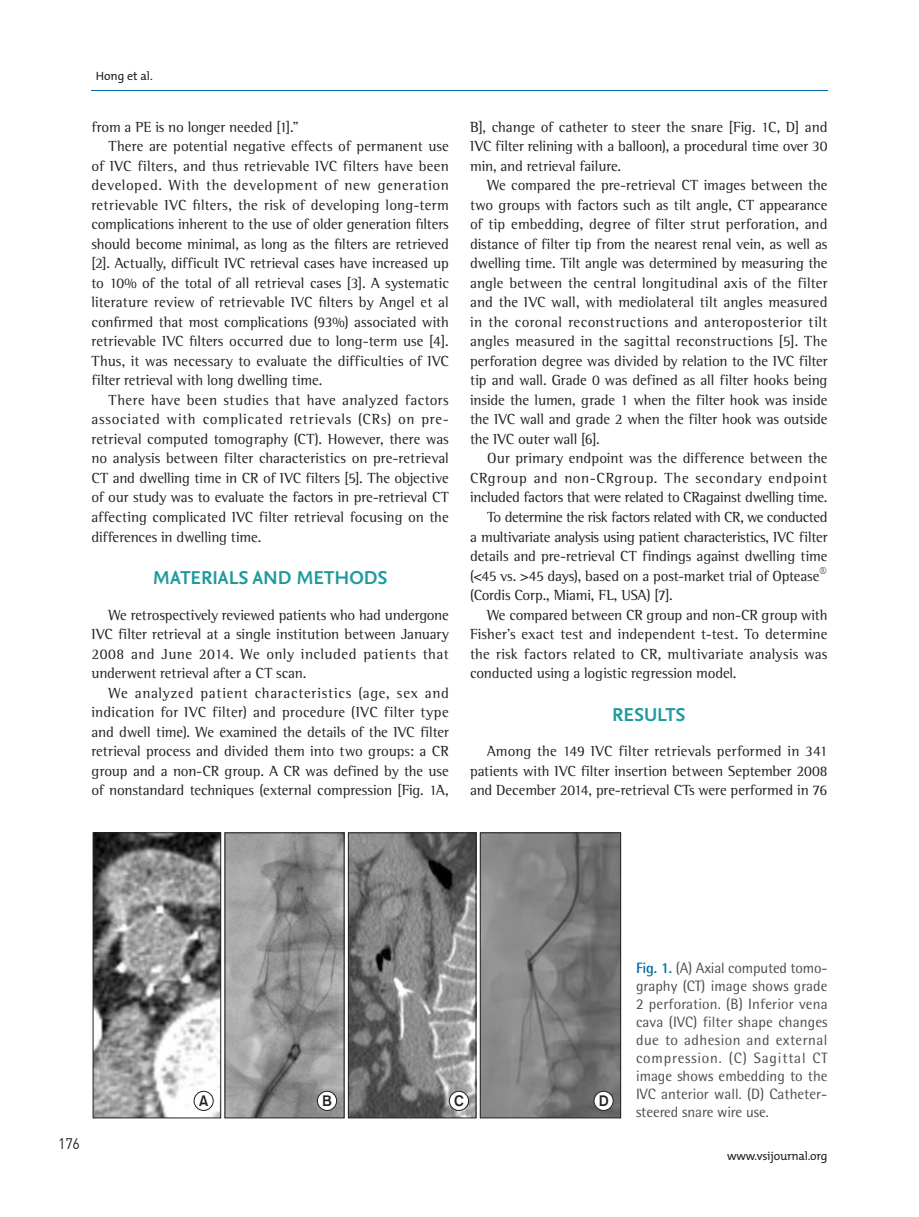
<style>
.page{position:relative;width:919px;height:1217px;background:#fff}
.page>*{position:absolute;margin:0;border:0;box-sizing:border-box;transform-origin:0 0}
.t1{font:700 19.5px "Nexus Sans";color:#1f9b9d}
.t2{font:15px/19.5px "Rotis Semi Serif Std";color:#231f20;text-align:justify}
.t3{font:15px/18px "Rotis Semi Sans Std";letter-spacing:.005em;color:#4b4c4d}
.t4{font:15px "Rotis Semi Serif Std";letter-spacing:-.02em;color:#231f20}
.t5{font:15px "Rotis Semi Serif Std";letter-spacing:.04em;color:#231f20}
.t6{font:15px "Rotis Semi Serif Std";letter-spacing:-.03em;color:#231f20}
.t7{font:15px "Rotis Semi Serif Std";letter-spacing:.045em;color:#231f20}
.t8{font:15px "Rotis Semi Serif Std";letter-spacing:.025em;color:#231f20}
.t9{font:15px "Gothic 725 BT Bold A";color:#231f20}
.t10{font:15px "Dinreg";color:#231f20;scale:.95 1}
.t11{font:12px "The Mix";letter-spacing:-.02em;color:#231f20}
.t12{font:8.7px "Rix M Mj M";color:#231f20}
.s1{font-weight:700;color:#0069a4}
</style>
<div class="page">
<hr style="left:91px;top:91px;width:736px;height:1px;background:#0069a4">
<svg style="left:93px;top:832px;width:528px;height:286px"></svg>
<div style="left:194px;top:1090px;width:19px;height:20px;background:#fff;border-radius:50%"></div>
<div style="left:194px;top:1090px;width:19px;height:20px;border:1px solid #231f20;border-radius:50%"></div>
<div style="left:317px;top:1090px;width:19px;height:20px;background:#fff;border-radius:50%"></div>
<div style="left:317px;top:1090px;width:20px;height:20px;border:1px solid #231f20;border-radius:50%"></div>
<div style="left:449px;top:1090px;width:19px;height:20px;background:#fff;border-radius:50%"></div>
<div style="left:449px;top:1090px;width:19px;height:20px;border:1px solid #231f20;border-radius:50%"></div>
<div style="left:594px;top:1090px;width:19px;height:20px;background:#fff;border-radius:50%"></div>
<div style="left:593px;top:1090px;width:20px;height:20px;border:1px solid #231f20;border-radius:50%"></div>
<p class="t11" style="left:96px;top:65px;width:59px">Hong et al.</p>
<p class="t2" style="left:91px;top:117px;width:209px">from a PE is no longer needed [1].”</p>
<p class="t2" style="left:108px;top:136px;width:342px">There are potential negative effects of permanent use</p>
<p class="t2" style="left:91px;top:156px;width:359px">of IVC filters, and thus retrievable IVC filters have been</p>
<p class="t5" style="left:91px;top:176px;width:359px">developed. With the development of new generation</p>
<p class="t2" style="left:91px;top:195px;width:359px">retrievable IVC filters, the risk of developing long-term</p>
<p class="t2" style="left:91px;top:214px;width:359px">complications inherent to the use of older generation filters</p>
<p class="t2" style="left:91px;top:234px;width:359px">should become minimal, as long as the filters are retrieved</p>
<p class="t2" style="left:91px;top:253px;width:359px">[2]. Actually, difficult IVC retrieval cases have increased up</p>
<p class="t2" style="left:91px;top:273px;width:359px">to 10% of the total of all retrieval cases [3]. A systematic</p>
<p class="t2" style="left:91px;top:292px;width:359px">literature review of retrievable IVC filters by Angel et al</p>
<p class="t2" style="left:91px;top:312px;width:359px">confirmed that most complications (93%) associated with</p>
<p class="t2" style="left:91px;top:331px;width:359px">retrievable IVC filters occurred due to long-term use [4].</p>
<p class="t2" style="left:91px;top:351px;width:359px">Thus, it was necessary to evaluate the difficulties of IVC</p>
<p class="t2" style="left:91px;top:370px;width:232px">filter retrieval with long dwelling time.</p>
<p class="t8" style="left:108px;top:391px;width:342px">There have been studies that have analyzed factors</p>
<p class="t7" style="left:91px;top:410px;width:359px">associated with complicated retrievals (CRs) on pre-</p>
<p class="t2" style="left:91px;top:429px;width:359px">retrieval computed tomography (CT). However, there was</p>
<p class="t2" style="left:91px;top:448px;width:359px">no analysis between filter characteristics on pre-retrieval</p>
<p class="t2" style="left:91px;top:468px;width:359px">CT and dwelling time in CR of IVC filters [5]. The objective</p>
<p class="t2" style="left:91px;top:487px;width:359px">of our study was to evaluate the factors in pre-retrieval CT</p>
<p class="t2" style="left:91px;top:507px;width:359px">affecting complicated IVC filter retrieval focusing on the</p>
<p class="t2" style="left:91px;top:526px;width:171px">differences in dwelling time.</p>
<h1 class="t1" style="left:153px;top:565px;width:236px">MATERIALS AND METHODS</h1>
<p class="t2" style="left:91px;top:604px;width:359px;text-indent:17px">We retrospectively reviewed patients who had undergone IVC filter retrieval at a single institution between January 2008 and June 2014. We only included patients that underwent retrieval after a CT scan.</p>
<p class="t2" style="left:91px;top:682px;width:359px;text-indent:17px">We analyzed patient characteristics (age, sex and indication for IVC filter) and procedure (IVC filter type and dwell time). We examined the details of the IVC filter retrieval process and divided them into two groups: a CR group and a non-CR group. A CR was defined by the use of nonstandard techniques (external compression [Fig. 1A,</p>
<p class="t2" style="left:470px;top:117px;width:359px">B], change of catheter to steer the snare [Fig. 1C, D] and IVC filter relining with a balloon), a procedural time over 30 min, and retrieval failure.</p>
<p class="t2" style="left:470px;top:175px;width:359px;text-indent:17px">We compared the pre-retrieval CT images between the two groups with factors such as tilt angle, CT appearance of tip embedding, degree of filter strut perforation, and distance of filter tip from the nearest renal vein, as well as dwelling time. Tilt angle was determined by measuring the angle between the central longitudinal axis of the filter and the IVC wall, with mediolateral tilt angles measured in the coronal reconstructions and anteroposterior tilt angles measured in the sagittal reconstructions [5]. The perforation degree was divided by relation to the IVC filter tip and wall. Grade 0 was defined as all filter hooks being inside the lumen, grade 1 when the filter hook was inside the IVC wall and grade 2 when the filter hook was outside the IVC outer wall [6].</p>
<p class="t2" style="left:487px;top:448px;width:342px">Our primary endpoint was the difference between the</p>
<p class="t5" style="left:470px;top:469px;width:359px">CRgroup and non-CRgroup. The secondary endpoint</p>
<p class="t4" style="left:470px;top:488px;width:359px">included factors that were related to CRagainst dwelling time.</p>
<p class="t6" style="left:487px;top:508px;width:342px">To determine the risk factors related with CR, we conducted</p>
<p class="t4" style="left:470px;top:527px;width:359px">a multivariate analysis using patient characteristics, IVC filter</p>
<p class="t2" style="left:470px;top:546px;width:359px">details and pre-retrieval CT findings against dwelling time</p>
<p class="t2" style="left:470px;top:565px;width:351px">(&lt;45 vs. &gt;45 days), based on a post-market trial of Optease</p>
<p class="t12" style="left:819px;top:565px;width:9px">®</p>
<p class="t2" style="left:470px;top:585px;width:204px">(Cordis Corp., Miami, FL, USA) [7].</p>
<p class="t2" style="left:487px;top:604px;width:342px">We compared between CR group and non-CR group with</p>
<p class="t2" style="left:470px;top:624px;width:359px">Fisher’s exact test and independent t-test. To determine</p>
<p class="t2" style="left:470px;top:643px;width:359px">the risk factors related to CR, multivariate analysis was</p>
<p class="t2" style="left:470px;top:663px;width:268px">conducted using a logistic regression model.</p>
<h1 class="t1" style="left:612px;top:701px;width:75px">RESULTS</h1>
<p class="t2" style="left:470px;top:741px;width:359px;text-indent:17px">Among the 149 IVC filter retrievals performed in 341 patients with IVC filter insertion between September 2008 and December 2014, pre-retrieval CTs were performed in 76</p>
<p class="t10" style="left:58px;top:1134px;width:24px">176</p>
<p class="t9" style="left:199px;top:1091px;width:11px">A</p>
<p class="t9" style="left:322px;top:1091px;width:11px">B</p>
<p class="t9" style="left:454px;top:1091px;width:11px">C</p>
<p class="t9" style="left:598px;top:1091px;width:12px">D</p>
<p class="t3" style="left:636px;top:958px;width:193px"><span class="s1">Fig. 1.</span> (A) Axial computed tomo&shy;graphy (CT) image shows grade<br>2 perforation. (B) Inferior vena cava (IVC) filter shape changes due to adhesion and external compression. (C) Sagittal CT image shows embedding to the<br>IVC anterior wall. (D) Catheter&shy;steered snare wire use.</p>
<p class="t11" style="left:727px;top:1145px;width:102px">www.vsijournal.org</p>
</div>
